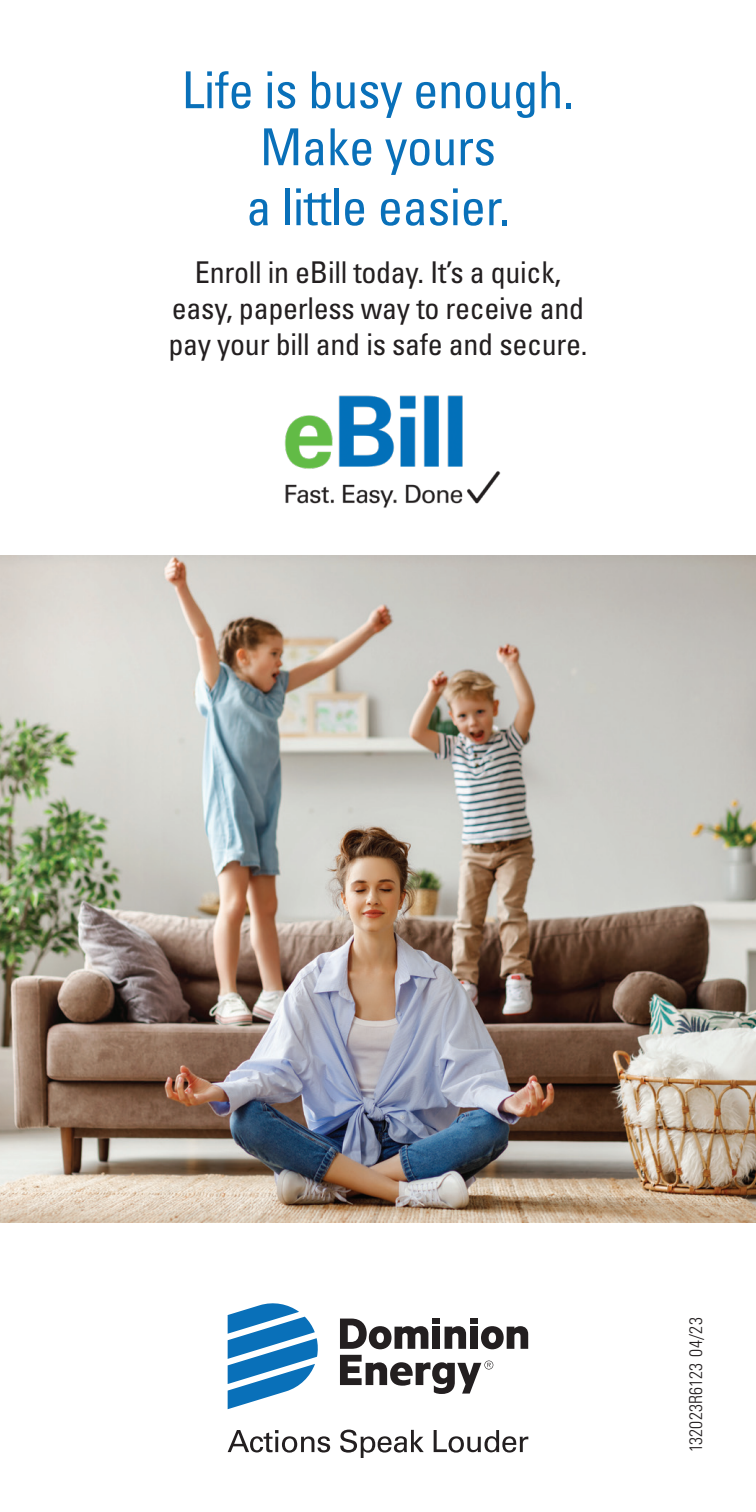
<style>
.page{position:relative;width:756px;height:1512px;background:#fff}
.page>*{position:absolute;margin:0;border:0;box-sizing:border-box;transform-origin:0 0}
.t1{font:condensed 51px "Univers LT Std";letter-spacing:-.01em;color:#0970b9}
.t2{font:condensed 30px "Univers LT Std";letter-spacing:-.01em;color:#231f20}
.t3{font:300 condensed 18px "Univers LT Std";letter-spacing:.015em;color:#231f20}
</style>
<div class="page">
<svg style="left:228px;top:1303px;width:90px;height:106px"></svg>
<div style="left:470px;top:1327px;width:8px;height:22px;background:#231f20"></div>
<svg style="left:481px;top:1326px;width:47px;height:23px"></svg>
<div style="left:470px;top:1319px;width:8px;height:5px;background:#231f20"></div>
<svg style="left:340px;top:1319px;width:126px;height:30px"></svg>
<svg style="left:340px;top:1355px;width:141px;height:39px"></svg>
<svg style="left:484px;top:1361px;width:9px;height:8px"></svg>
<svg style="left:487px;top:1363px;width:4px;height:4px"></svg>
<svg style="left:228px;top:1430px;width:102px;height:23px"></svg>
<svg style="left:340px;top:1430px;width:84px;height:28px"></svg>
<svg style="left:434px;top:1430px;width:94px;height:23px"></svg>
<img style="left:284px;top:395px;width:217px;height:113px">
<img style="left:0;top:555px;width:756px;height:668px">
<p class="t1" style="left:182px;top:58px;width:394px">Life is busy enough.</p>
<p class="t1" style="left:260px;top:115px;width:238px">Make yours</p>
<p class="t1" style="left:246px;top:175px;width:265px">a little easier.</p>
<p class="t2" style="left:195px;top:253px;width:368px">Enroll in eBill today. It’s a quick,</p>
<p class="t2" style="left:172px;top:289px;width:414px">easy, paperless way to receive and</p>
<p class="t2" style="left:168px;top:325px;width:421px">pay your bill and is safe and secure.</p>
<p class="t3" style="left:685px;top:1452px;width:137px;rotate:-90deg">132023R6123 04/23</p>
</div>
